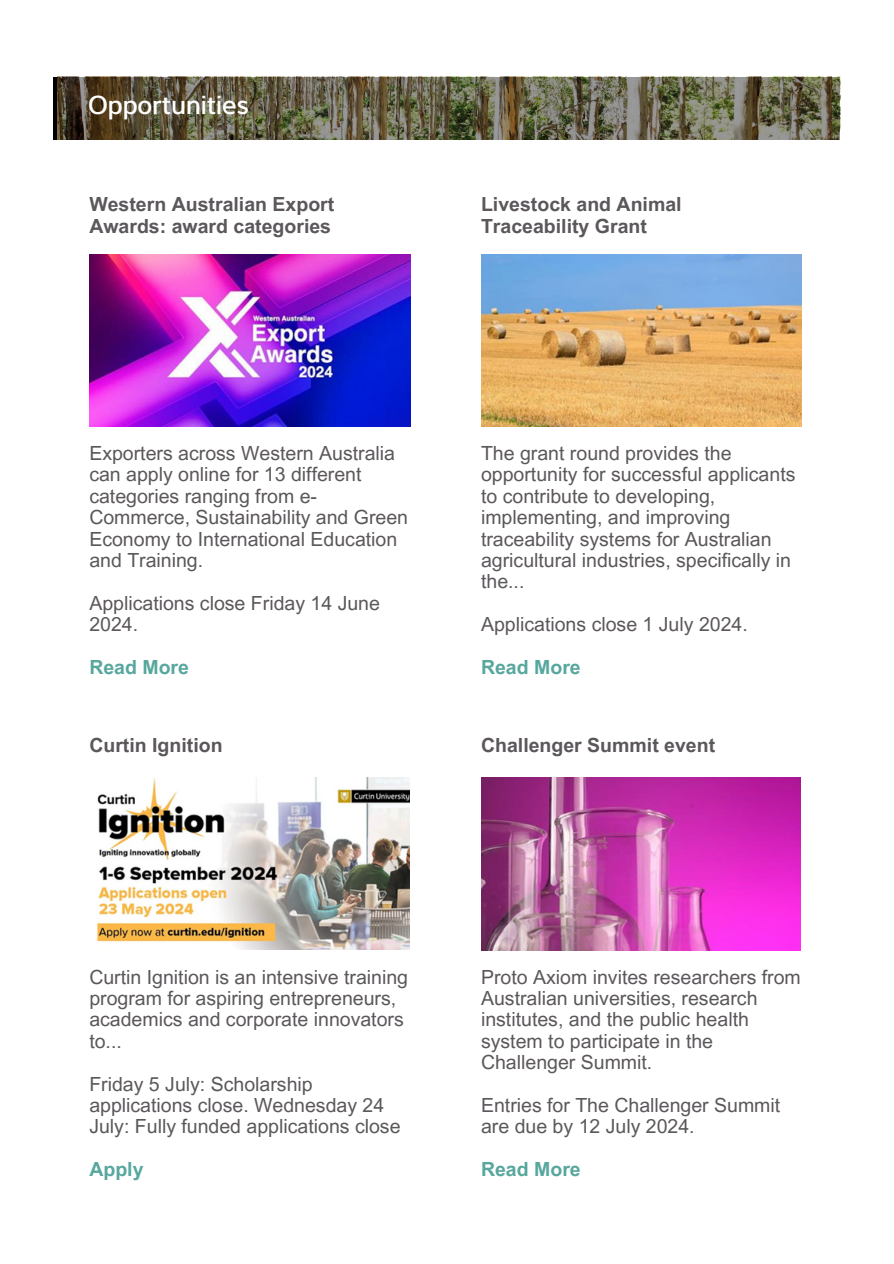
<style>
.page{position:relative;width:894px;height:1264px;background:#fff}
.page>*{position:absolute;margin:0;border:0;box-sizing:border-box;transform-origin:0 0}
.t1{font:500 27px "Interval";color:#fff}
.t2{font:19.5px/21.3px "Arial MT Pro";color:#5b575b}
.t3{font:700 19.5px/21.3px "Arial MT Pro";color:#5b575b}
.t4{font:700 19.5px "Arial MT Pro";color:#58a79e}
</style>
<div class="page">
<img style="left:481px;top:254px;width:320px;height:172px">
<img style="left:89px;top:254px;width:321px;height:172px">
<img style="left:481px;top:778px;width:319px;height:172px">
<img style="left:58px;top:77px;width:781px;height:63px">
<img style="left:97px;top:777px;width:312px;height:172px">
<p class="t1" style="left:88px;top:94px;width:162px">Opportunities</p>
<p class="t3" style="left:89px;top:196px;width:246px">Western Australian Export<br>Awards: award categories</p>
<p class="t3" style="left:481px;top:196px;width:202px">Livestock and Animal<br>Traceability Grant</p>
<h2 class="t2" style="left:89px;top:445px;width:320px">Exporters across Western Australia can apply online for 13 different categories ranging from e-<br>Commerce, Sustainability and Green<br>Economy to International Education and Training.</h2>
<h2 class="t2" style="left:89px;top:594px;width:292px">Applications close Friday 14 June<br>2024.</h2>
<p class="t4" style="left:89px;top:659px;width:101px">Read More</p>
<p class="t3" style="left:89px;top:737px;width:135px">Curtin Ignition</p>
<p class="t2" style="left:481px;top:445px;width:316px">The grant round provides the opportunity for successful applicants to contribute to developing, implementing, and improving traceability systems for Australian agricultural industries, specifically in the...</p>
<h2 class="t2" style="left:481px;top:616px;width:268px">Applications close 1 July 2024.</h2>
<h2 class="t4" style="left:481px;top:659px;width:101px">Read More</h2>
<h2 class="t3" style="left:481px;top:737px;width:235px">Challenger Summit event</h2>
<p class="t2" style="left:89px;top:968px;width:320px">Curtin Ignition is an intensive training program for aspiring entrepreneurs, academics and corporate innovators to...</p>
<p class="t2" style="left:89px;top:1075px;width:312px">Friday 5 July: Scholarship applications close. Wednesday 24<br>July: Fully funded applications close</p>
<h2 class="t4" style="left:89px;top:1161px;width:56px">Apply</h2>
<p class="t2" style="left:481px;top:968px;width:321px">Proto Axiom invites researchers from<br>Australian universities, research institutes, and the public health system to participate in the<br>Challenger Summit.</p>
<p class="t2" style="left:481px;top:1096px;width:300px">Entries for The Challenger Summit are due by 12 July 2024.</p>
<p class="t4" style="left:481px;top:1161px;width:101px">Read More</p>
</div>
